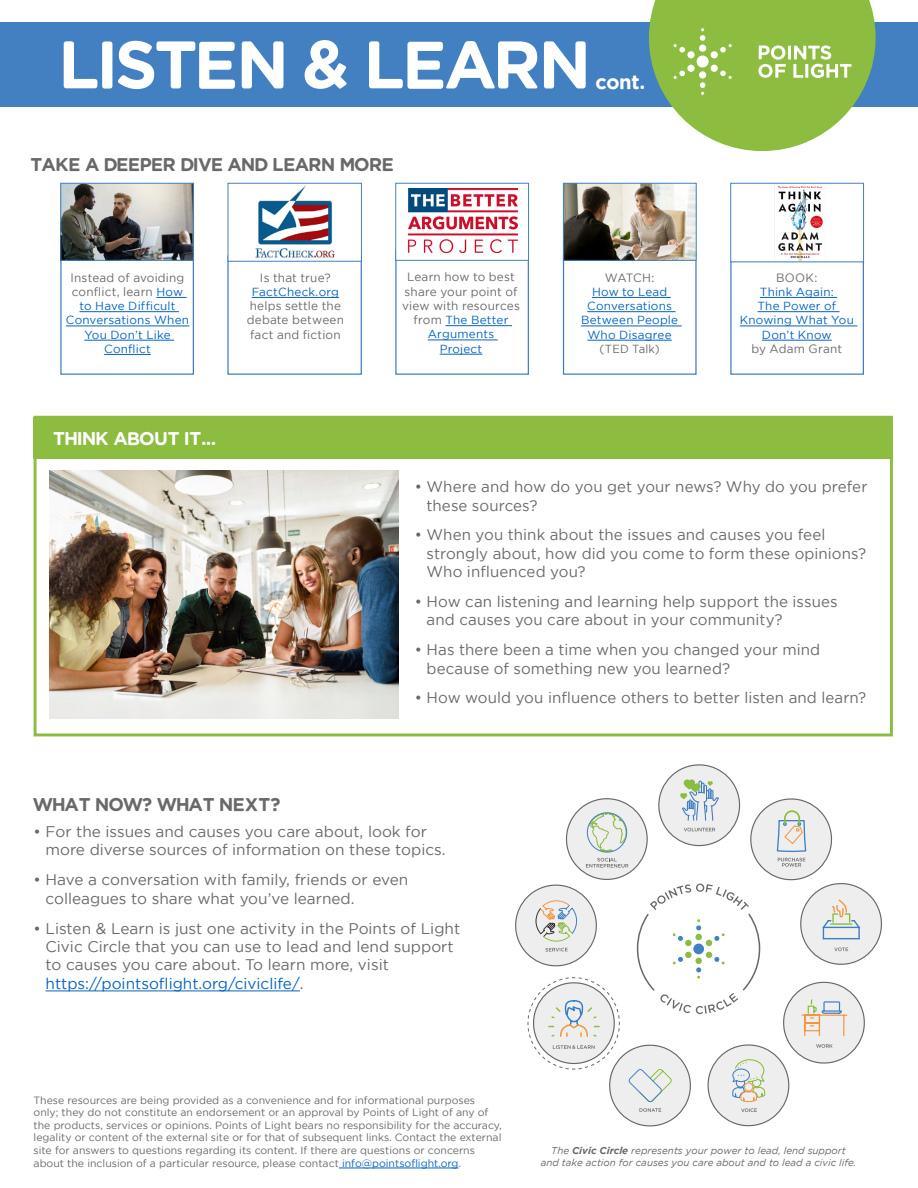
<style>
.page{position:relative;width:918px;height:1188px;background:#fff}
.page>*{position:absolute;margin:0;border:0;box-sizing:border-box;transform-origin:0 0}
.t1{font:300 68.1px "Points Of";letter-spacing:-.01em;color:#fff}
.t2{font:300 20.25px "Points Of";color:#fff}
.t3{font:300 18.75px "Points Of";color:#686969}
.t4{font:300 18.75px "Points Of";color:#fff}
.t5{font:15.3px/18.5px "Gotham";color:#686969}
.t6{font:12px/14.2px "Gotham";letter-spacing:.015em;color:#686969}
.t7{font:11.7px/14.2px "Gotham";letter-spacing:.02em;color:#0563c1;text-align:center}
.t8{font:11.7px "Gotham";letter-spacing:.015em;color:#686969;scale:.96 1}
.t9{font:10.5px/12.6px "Gotham";color:#686969}
.t10{font:italic 9.9px/11.9px "Gotham";color:#686969;text-align:center}
.s1{font-size:11.7px;color:#0563c1}
.s2{font-size:12px;color:#686969}
.s3{color:#0563c1}
.s4{font-weight:700}
</style>
<div class="page">
<div style="left:34px;top:417px;width:859px;height:41px;background:#8cbc40"></div>
<hr style="left:46px;top:991px;width:254px;height:1px;background:#0563c1">
<hr style="left:339px;top:1168px;width:120px;height:1px;background:#0563c1">
<div style="left:60px;top:258px;width:134px;height:117px;border:1px solid #4380c2"></div>
<hr style="left:156px;top:297px;width:31px;height:1px;background:#0563c1">
<hr style="left:79px;top:311px;width:100px;height:1px;background:#0563c1">
<hr style="left:66px;top:326px;width:123px;height:1px;background:#0563c1">
<hr style="left:84px;top:340px;width:90px;height:1px;background:#0563c1">
<hr style="left:104px;top:354px;width:47px;height:1px;background:#0563c1">
<img style="left:62px;top:185px;width:130px;height:74px">
<div style="left:60px;top:183px;width:134px;height:78px;border:1px solid #4380c2"></div>
<div style="left:227px;top:255px;width:135px;height:120px;border:1px solid #4380c2"></div>
<hr style="left:252px;top:297px;width:87px;height:1px;background:#0563c1">
<svg style="left:227px;top:182px;width:135px;height:80px"></svg>
<div style="left:395px;top:249px;width:134px;height:126px;border:1px solid #4380c2"></div>
<hr style="left:445px;top:325px;width:67px;height:1px;background:#0563c1">
<hr style="left:428px;top:340px;width:70px;height:1px;background:#0563c1">
<hr style="left:440px;top:354px;width:42px;height:1px;background:#0563c1">
<div style="left:396px;top:183px;width:133px;height:77px;background:#fff"></div>
<img style="left:407px;top:189px;width:112px;height:64px">
<div style="left:395px;top:183px;width:134px;height:78px;border:1px solid #4380c2"></div>
<div style="left:563px;top:255px;width:134px;height:120px;border:1px solid #4380c2"></div>
<hr style="left:592px;top:297px;width:79px;height:1px;background:#0563c1">
<hr style="left:587px;top:311px;width:89px;height:1px;background:#0563c1">
<hr style="left:581px;top:326px;width:101px;height:1px;background:#0563c1">
<hr style="left:588px;top:340px;width:84px;height:1px;background:#0563c1">
<img style="left:565px;top:185px;width:130px;height:74px">
<div style="left:563px;top:183px;width:134px;height:78px;border:1px solid #4380c2"></div>
<div style="left:730px;top:261px;width:134px;height:114px;border:1px solid #4380c2"></div>
<hr style="left:760px;top:297px;width:77px;height:1px;background:#0563c1">
<hr style="left:758px;top:311px;width:82px;height:1px;background:#0563c1">
<hr style="left:740px;top:326px;width:117px;height:1px;background:#0563c1">
<hr style="left:762px;top:340px;width:70px;height:1px;background:#0563c1">
<img style="left:50px;top:471px;width:348px;height:247px">
<div style="left:0;top:22px;width:918px;height:84px;background:#4380c2"></div>
<svg style="left:511px;top:733px;width:374px;height:394px"></svg>
<svg style="left:649px;top:0;width:227px;height:151px"></svg>
<img style="left:778px;top:186px;width:45px;height:74px">
<div style="left:730px;top:183px;width:134px;height:79px;border:1px solid #4380c2"></div>
<h1 class="t1" style="left:60px;top:20px;width:530px">LISTEN &amp; LEARN</h1>
<h2 class="t2" style="left:596px;top:68px;width:51px">cont.</h2>
<p class="t3" style="left:30px;top:152px;width:365px">TAKE A DEEPER DIVE AND LEARN MORE</p>
<p class="t6" style="left:71px;top:270px;width:115px">Instead of avoiding conflict, learn <span class="s1">How</span></p>
<p class="t7" style="left:66px;top:299px;width:125px">to Have Difficult<br>Conversations When<br>You Don’t Like<br>Conflict</p>
<p class="t4" style="left:53px;top:426px;width:165px">THINK ABOUT IT...</p>
<p class="t6" style="left:260px;top:270px;width:72px">Is that true?</p>
<p class="t7" style="left:252px;top:284px;width:89px">FactCheck.org</p>
<p class="t6" style="left:247px;top:299px;width:99px">helps settle the debate between fact and fiction</p>
<p class="t6" style="left:402px;top:270px;width:119px;text-align:center">Learn how to best share your point of view with resources</p>
<p class="t7" style="left:414px;top:313px;width:96px"><span class="s2">from</span> The Better<br>Arguments<br>Project</p>
<p class="t6" style="left:605px;top:270px;width:51px">WATCH:</p>
<p class="t7" style="left:581px;top:284px;width:99px">How to Lead<br>Conversations<br>Between People<br>Who Disagree</p>
<p class="t8" style="left:600px;top:342px;width:64px">(TED Talk)</p>
<p class="t6" style="left:776px;top:270px;width:43px">BOOK:</p>
<p class="t7" style="left:740px;top:284px;width:116px">Think Again:<br>The Power of<br>Knowing What You<br>Don’t Know</p>
<p class="t6" style="left:751px;top:341px;width:92px">by Adam Grant</p>
<p class="t3" style="left:34px;top:792px;width:249px">WHAT NOW? WHAT NEXT?</p>
<p class="t5" style="left:427px;top:477px;width:442px;text-indent:-12px">• Where and how do you get your news? Why do you prefer these sources?</p>
<p class="t5" style="left:427px;top:526px;width:441px;text-indent:-12px">• When you think about the issues and causes you feel strongly about, how did you come to form these opinions?<br>Who influenced you?</p>
<p class="t5" style="left:427px;top:592px;width:413px;text-indent:-12px">• How can listening and learning help support the issues and causes you care about in your community?</p>
<p class="t5" style="left:427px;top:640px;width:395px;text-indent:-12px">• Has there been a time when you changed your mind because of something new you learned?</p>
<p class="t5" style="left:415px;top:688px;width:453px">• How would you influence others to better listen and learn?</p>
<p class="t5" style="left:46px;top:822px;width:402px;line-height:18px;text-indent:-12px">• For the issues and causes you care about, look for more diverse sources of information on these topics.</p>
<p class="t5" style="left:46px;top:870px;width:364px;text-indent:-12px">• Have a conversation with family, friends or even colleagues to share what you’ve learned.</p>
<p class="t5" style="left:46px;top:919px;width:416px;text-indent:-12px">• Listen &amp; Learn is just one activity in the Points of Light Civic Circle that you can use to lead and lend support to causes you care about. To learn more, visit <span class="s3">https://pointsoflight.org/civiclife/</span>.</p>
<p class="t9" style="left:34px;top:1093px;width:470px">These resources are being provided as a convenience and for informational purposes only; they do not constitute an endorsement or an approval by Points of Light of any of the products, services or opinions. Points of Light bears no responsibility for the accuracy, legality or content of the external site or for that of subsequent links. Contact the external site for answers to questions regarding its content. If there are questions or concerns about the inclusion of a particular resource, please contact <span class="s3">info@pointsoflight.org</span>.</p>
<p class="t10" style="left:541px;top:1144px;width:317px">The <span class="s4">Civic Circle</span> represents your power to lead, lend support<br>and take action for causes you care about and to lead a civic life.</p>
</div>
